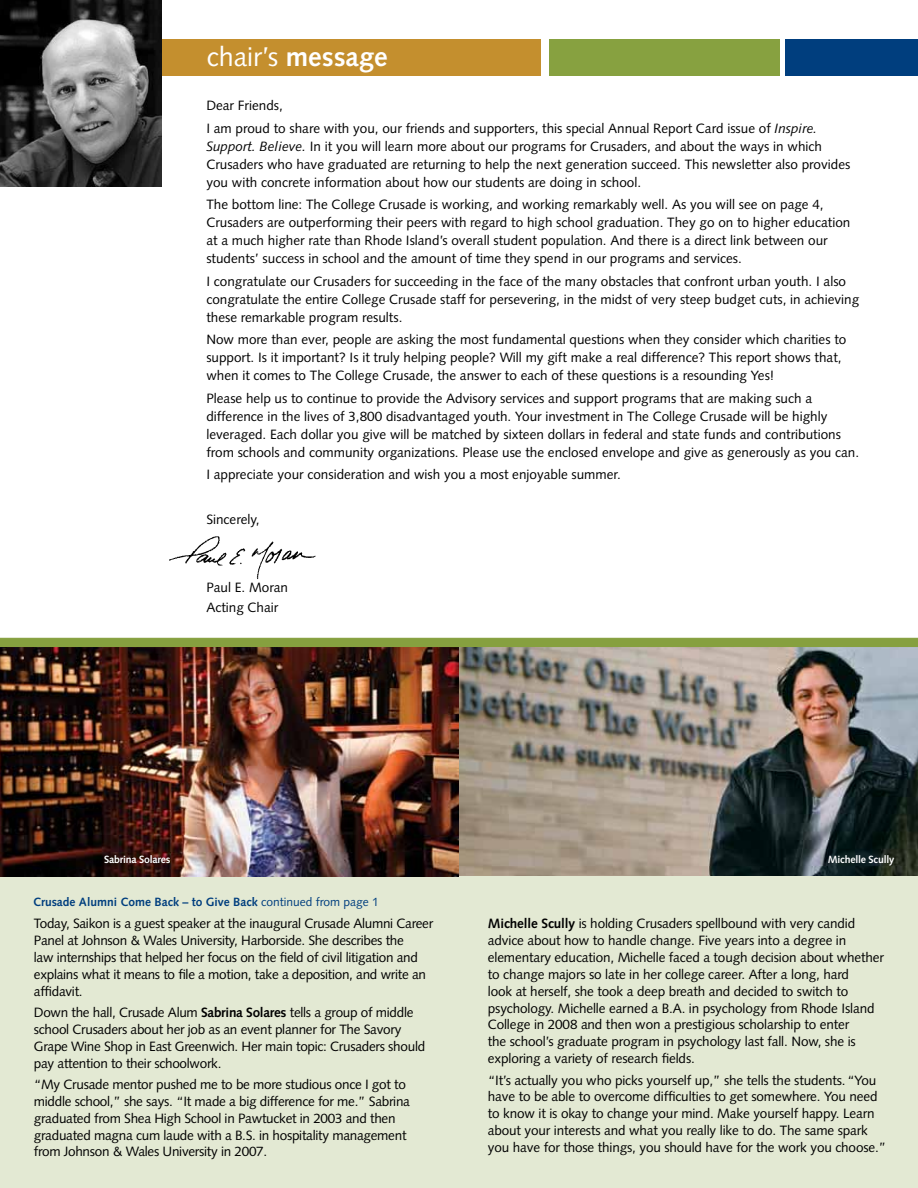
<style>
.page{position:relative;width:918px;height:1188px;background:#fff}
.page>*{position:absolute;margin:0;border:0;box-sizing:border-box;transform-origin:0 0}
.t1{font:27px "Syntax";color:#fff}
.t2{font:13.5px/16.8px "Syntax";color:#000}
.t3{font:13.5px/16.8px "Syntax";letter-spacing:-.02em;color:#000}
.t4{font:700 12px "Syntax";color:#003e7e}
.t5{font:700 10.5px "Syntax";letter-spacing:-.02em;color:#fff}
.s1{font-weight:700}
.s2{font-style:italic}
.s3{font-weight:400}
</style>
<div class="page">
<img style="left:170px;top:536px;width:146px;height:43px">
<div style="left:0;top:638px;width:918px;height:550px;background:#e3e9d3"></div>
<div style="left:785px;top:39px;width:133px;height:36px;background:#003e7e"></div>
<div style="left:162px;top:39px;width:379px;height:36px;background:#c48f2e"></div>
<div style="left:549px;top:39px;width:230px;height:36px;background:#87a140"></div>
<img style="left:0;top:0;width:161px;height:187px">
<img style="left:459px;top:647px;width:459px;height:229px">
<img style="left:0;top:647px;width:459px;height:229px">
<div style="left:0;top:638px;width:918px;height:9px;background:#86a03f"></div>
<h1 class="t1" style="left:207px;top:41px;width:182px">chair’s <span class="s1">message</span></h1>
<p class="t2" style="left:206px;top:94px;width:613px;line-height:22.5px">Dear Friends,<br>I am proud to share with you, our friends and supporters, this special Annual Report Card issue of <span class="s2">Inspire.</span></p>
<p class="t2" style="left:206px;top:137px;width:645px;line-height:18px"><span class="s2">Support. Believe.</span> I n it you will learn more about our programs for Crusaders, and about the ways in which<br>Crusaders who have graduated are returning to help the next generation succeed. This newsletter also provides you with concrete information about how our students are doing in school.</p>
<p class="t2" style="left:206px;top:196px;width:646px;line-height:18px">The bottom line: The College Crusade is working, and working remarkably well. As you will see on page 4, Crusaders are outperforming their peers with regard to high school graduation. They go on to higher education at a much higher rate than Rhode Island’s overall student population. And there is a direct link between our students’ success in school and the amount of time they spend in our programs and services.</p>
<p class="t2" style="left:206px;top:272px;width:654px;line-height:18px">I congratulate our Crusaders for succeeding in the face of the many obstacles that confront urban youth. I also congratulate the entire College Crusade staff for persevering, in the midst of very steep budget cuts, in achieving these remarkable program results.</p>
<p class="t2" style="left:206px;top:331px;width:642px;line-height:18px">Now more than ever, people are asking the most fundamental questions when they consider which charities to support. I s it important? I s it truly helping people? Will my gift make a real difference? This report shows that, when it comes to The College Crusade, the answer to each of these questions is a resounding Yes!</p>
<p class="t2" style="left:206px;top:389px;width:654px;line-height:18px">Please help us to continue to provide the Advisory services and support programs that are making such a difference in the lives of 3,800 disadvantaged youth. Your investment in The College Crusade will be highly leveraged. Each dollar you give will be matched by sixteen dollars in federal and state funds and contributions from schools and community organizations. Please use the enclosed envelope and give as generously as you can.</p>
<p class="t2" style="left:206px;top:466px;width:416px">I appreciate your consideration and wish you a most enjoyable summer.</p>
<p class="t2" style="left:206px;top:511px;width:55px">Sincerely,</p>
<p class="t2" style="left:206px;top:577px;width:83px;line-height:20.1px">Paul E. Moran<br>Acting Chair</p>
<p class="t5" style="left:104px;top:853px;width:68px">Sabrina Solares</p>
<p class="t5" style="left:828px;top:853px;width:68px">Michelle Scully</p>
<p class="t4" style="left:33px;top:895px;width:347px">Crusade Alumni Come Back – to Give Back <span class="s3">continued from page 1</span></p>
<p class="t3" style="left:34px;top:915px;width:401px">Today, Saikon is a guest speaker at the inaugural Crusade Alumni Career Panel at Johnson &amp; Wales University, Harborside. She describes the<br>law internships that helped her focus on the field of civil litigation and explains what it means to file a motion, take a deposition, and write an affidavit.</p>
<p class="t3" style="left:34px;top:1004px;width:393px">Down the hall, Crusade Alum <span class="s1">Sabrina Solares</span> tells a group of middle school Crusaders about her job as an event planner for The Savory Grape Wine Shop in East Greenwich. Her main topic: Crusaders should pay attention to their schoolwork.</p>
<p class="t3" style="left:34px;top:1076px;width:378px">“My Crusade mentor pushed me to be more studious once I got to middle school,” she says. “It made a big difference for me.” Sabrina graduated from Shea High School in Pawtucket in 2003 and then graduated magna cum laude with a B.S. in hospitality management from Johnson &amp; Wales University in 2007.</p>
<p class="t2" style="left:488px;top:915px;width:398px"><span class="s1">Michelle Scully</span> is holding Crusaders spellbound with very candid advice about how to handle change. Five years into a degree in elementary education, Michelle faced a tough decision about whether to change majors so late in her college career. After a long, hard<br>look at herself, she took a deep breath and decided to switch to psychology. Michelle earned a B.A. in psychology from Rhode Island College in 2008 and then won a prestigious scholarship to enter<br>the school’s graduate program in psychology last fall. N ow, she is exploring a variety of research fields.</p>
<p class="t2" style="left:488px;top:1072px;width:400px">“It’s actually you who picks yourself up,” she tells the students. “You have to be able to overcome difficulties to get somewhere. You need to know it is okay to change your mind. Make yourself happy. Learn about your interests and what you really like to do. The same spark you have for those things, you should have for the work you choose.”</p>
</div>
